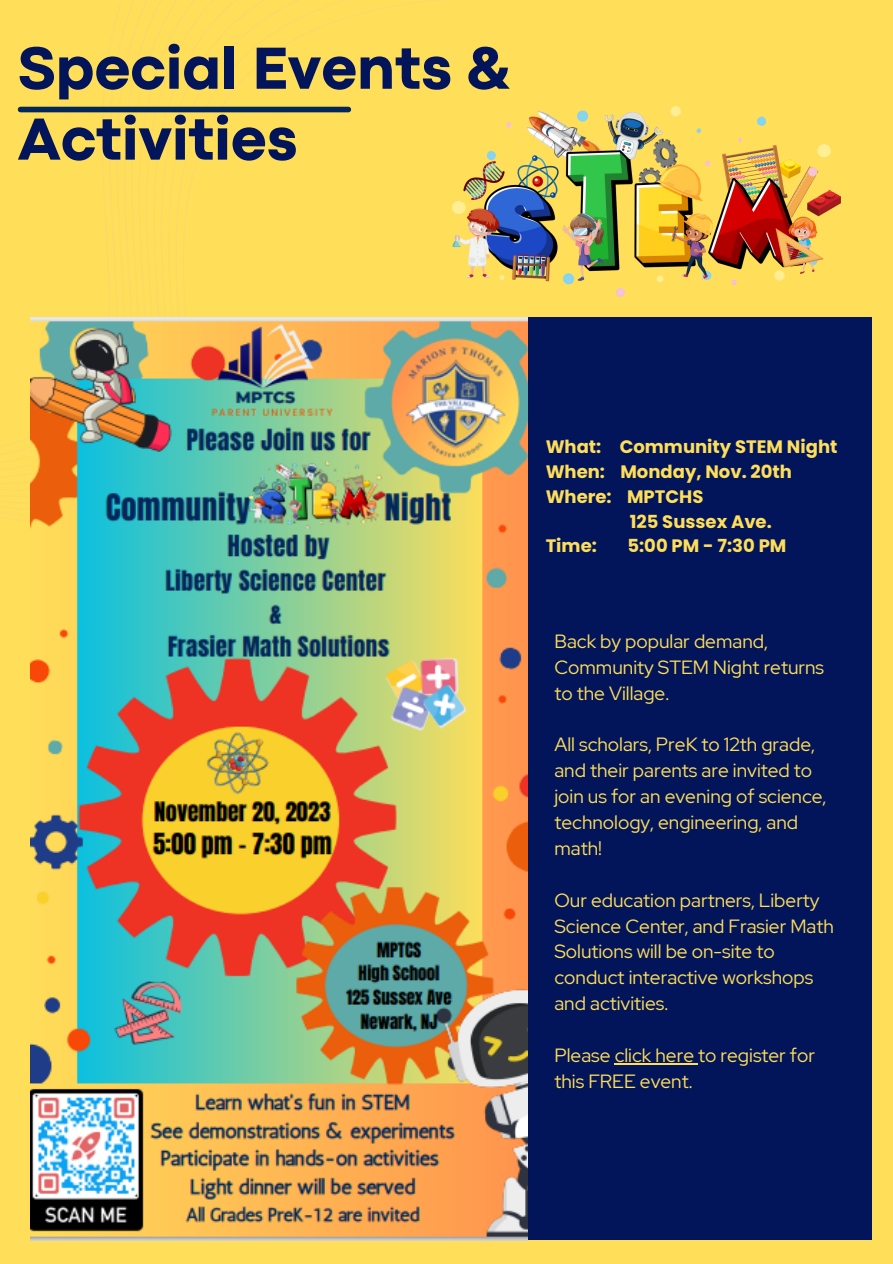
<style>
.page{position:relative;width:893px;height:1264px;background:#fff}
.page>*{position:absolute;margin:0;border:0;box-sizing:border-box;transform-origin:0 0}
.t1{font:800 61.8px/70.8px "Codec Pro";color:#02155a}
.t2{font:19.05px/25.8px "Red Hat Display";color:#ffde59}
.t3{font:700 18px "Poppins";color:#ffde59}
</style>
<div class="page">
<div style="left:0;top:0;width:892px;height:1263px;background:#ffde59"></div>
<svg style="left:0;top:0;width:439px;height:521px"></svg>
<div style="left:264px;top:317px;width:607px;height:922px;background:#02155a"></div>
<img style="left:30px;top:317px;width:497px;height:923px">
<div style="left:21px;top:107px;width:327px;height:5px;background:#032759"></div>
<img style="left:452px;top:107px;width:388px;height:190px">
<hr style="left:614px;top:1063px;width:84px;height:1px;background:#ffde59">
<p class="t1" style="left:18px;top:37px;width:495px">Special Events &amp;<br>Activities</p>
<p class="t3" style="left:545px;top:434px;width:293px">What: Community STEM Night</p>
<p class="t3" style="left:545px;top:459px;width:248px">When: Monday, Nov. 20th</p>
<p class="t3" style="left:545px;top:484px;width:159px">Where: MPTCHS</p>
<p class="t3" style="left:629px;top:508px;width:144px">125 Sussex Ave.</p>
<p class="t3" style="left:545px;top:533px;width:53px">Time:</p>
<p class="t3" style="left:627px;top:533px;width:160px">5:00 PM - 7:30 PM</p>
<p class="t2" style="left:554px;top:628px;width:271px">Back by popular demand,<br>Community STEM Night returns to the Village.</p>
<h2 class="t2" style="left:554px;top:731px;width:273px">All scholars, PreK to 12th grade, and their parents are invited to join us for an evening of science, technology, engineering, and math!</h2>
<p class="t2" style="left:554px;top:887px;width:281px">Our education partners, Liberty<br>Science Center, and Frasier Math<br>Solutions will be on-site to conduct interactive workshops and activities.</p>
<p class="t2" style="left:554px;top:1042px;width:262px">Please click here to register for this FREE event.</p>
</div>
